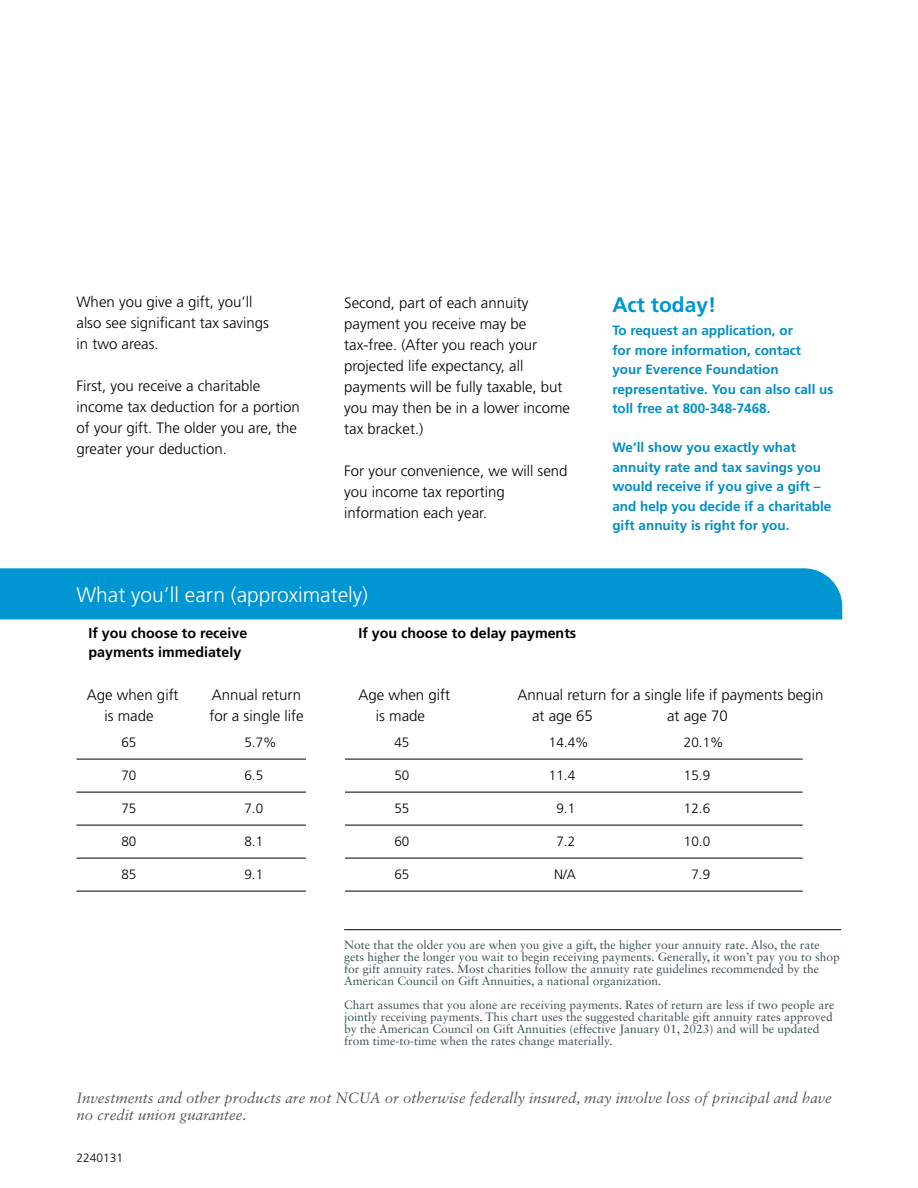
<style>
.page{position:relative;width:918px;height:1188px;background:#fff}
.page>*{position:absolute;margin:0;border:0;box-sizing:border-box;transform-origin:0 0}
.t1{font:300 21px "Frutiger LT Std";color:#fff}
.t2{font:700 21px "Frutiger LT Std";color:#0096d1}
.t3{font:300 15px/21px "Frutiger LT Std";color:#000}
.t4{font:italic 15px/16.5px "Sabon LT Std";color:#58595b}
.t5{font:700 14.25px "Frutiger LT Std";color:#000}
.t6{font:700 13.5px/19.5px "Frutiger LT Std";color:#008fc5}
.t7{font:300 13.5px "Frutiger LT Std";color:#000}
.t8{font:12px/12px "Sabon LT Std";color:#3c5156}
.t9{font:300 12px "Frutiger LT Std";color:#000}
</style>
<div class="page">
<div style="left:0;top:568px;width:842px;height:51px;background:#0096d1"></div>
<hr style="left:76px;top:759px;width:230px;height:1px;background:#000">
<hr style="left:306px;top:759px;width:497px;height:1px;background:#000">
<hr style="left:76px;top:792px;width:230px;height:1px;background:#000">
<hr style="left:306px;top:792px;width:497px;height:1px;background:#000">
<hr style="left:76px;top:825px;width:230px;height:1px;background:#000">
<hr style="left:306px;top:825px;width:497px;height:1px;background:#000">
<hr style="left:76px;top:858px;width:230px;height:1px;background:#000">
<hr style="left:306px;top:858px;width:497px;height:1px;background:#000">
<hr style="left:76px;top:891px;width:230px;height:1px;background:#000">
<hr style="left:306px;top:891px;width:497px;height:1px;background:#000">
<div style="left:306px;top:736px;width:38px;height:227px;background:#fff"></div>
<hr style="left:344px;top:929px;width:497px;height:1px;background:#000">
<p class="t3" style="left:77px;top:292px;width:194px">When you give a gift, you’ll also see significant tax savings in two areas.</p>
<p class="t3" style="left:77px;top:376px;width:225px">First, you receive a charitable income tax deduction for a portion of your gift. The older you are, the greater your deduction.</p>
<p class="t3" style="left:344px;top:292px;width:227px">Second, part of each annuity payment you receive may be tax-free. (After you reach your projected life expectancy, all payments will be fully taxable, but you may then be in a lower income tax bracket.)</p>
<p class="t3" style="left:344px;top:460px;width:225px">For your convenience, we will send you income tax reporting information each year.</p>
<h1 class="t2" style="left:612px;top:293px;width:105px">Act today!</h1>
<p class="t6" style="left:612px;top:321px;width:223px">To request an application, or<br>for more information, contact your Everence Foundation representative. You can also call us toll free at 800-348-7468.</p>
<p class="t6" style="left:612px;top:438px;width:221px">We’ll show you exactly what annuity rate and tax savings you would receive if you give a gift – and help you decide if a charitable gift annuity is right for you.</p>
<h1 class="t1" style="left:76px;top:583px;width:293px">What you’ll earn (approximately)</h1>
<p class="t5" style="left:88px;top:625px;width:160px">If you choose to receive</p>
<p class="t5" style="left:358px;top:625px;width:219px">If you choose to delay payments</p>
<p class="t5" style="left:88px;top:644px;width:154px">payments immediately</p>
<p class="t3" style="left:87px;top:685px;width:93px">Age when gift</p>
<p class="t3" style="left:212px;top:685px;width:91px">Annual return</p>
<p class="t3" style="left:358px;top:685px;width:93px">Age when gift</p>
<p class="t3" style="left:517px;top:685px;width:307px">Annual return for a single life if payments begin</p>
<p class="t3" style="left:104px;top:706px;width:51px">is made</p>
<p class="t3" style="left:209px;top:706px;width:96px">for a single life</p>
<p class="t3" style="left:376px;top:706px;width:51px">is made</p>
<p class="t3" style="left:532px;top:706px;width:62px">at age 65</p>
<p class="t3" style="left:667px;top:706px;width:62px">at age 70</p>
<p class="t7" style="left:121px;top:735px;width:17px">65</p>
<p class="t7" style="left:244px;top:735px;width:34px">5.7%</p>
<p class="t7" style="left:394px;top:735px;width:17px">45</p>
<p class="t7" style="left:549px;top:735px;width:41px">14.4%</p>
<p class="t7" style="left:684px;top:735px;width:41px">20.1%</p>
<p class="t7" style="left:121px;top:768px;width:17px">70</p>
<p class="t7" style="left:244px;top:768px;width:20px">6.5</p>
<p class="t7" style="left:394px;top:768px;width:17px">50</p>
<p class="t7" style="left:549px;top:768px;width:28px">11.4</p>
<p class="t7" style="left:684px;top:768px;width:28px">15.9</p>
<p class="t7" style="left:121px;top:801px;width:17px">75</p>
<p class="t7" style="left:244px;top:801px;width:20px">7.0</p>
<p class="t7" style="left:394px;top:801px;width:17px">55</p>
<p class="t7" style="left:556px;top:801px;width:20px">9.1</p>
<p class="t7" style="left:684px;top:801px;width:28px">12.6</p>
<p class="t7" style="left:121px;top:834px;width:17px">80</p>
<p class="t7" style="left:244px;top:834px;width:20px">8.1</p>
<p class="t7" style="left:394px;top:834px;width:17px">60</p>
<p class="t7" style="left:556px;top:834px;width:20px">7.2</p>
<p class="t7" style="left:684px;top:834px;width:28px">10.0</p>
<p class="t7" style="left:121px;top:867px;width:17px">85</p>
<p class="t7" style="left:244px;top:867px;width:20px">9.1</p>
<p class="t7" style="left:394px;top:867px;width:17px">65</p>
<p class="t7" style="left:554px;top:867px;width:23px">N/A</p>
<p class="t7" style="left:691px;top:867px;width:20px">7.9</p>
<p class="t8" style="left:344px;top:938px;width:497px">Note that the older you are when you give a gift, the higher your annuity rate. Also, the rate gets higher the longer you wait to begin receiving payments. Generally, it won’t pay you to shop for gift annuity rates. Most charities follow the annuity rate guidelines recommended by the American Council on Gift Annuities, a national organization.</p>
<p class="t8" style="left:344px;top:998px;width:492px">Chart assumes that you alone are receiving payments. Rates of return are less if two people are jointly receiving payments. This chart uses the suggested charitable gift annuity rates approved by the American Council on Gift Annuities (effective January 01, 2023) and will be updated from time-to-time when the rates change materially.</p>
<p class="t4" style="left:76px;top:1090px;width:757px">Investments and other products are not NCUA or otherwise federally insured, may involve loss of principal and have no credit union guarantee.</p>
<p class="t9" style="left:76px;top:1151px;width:48px">2240131</p>
</div>
